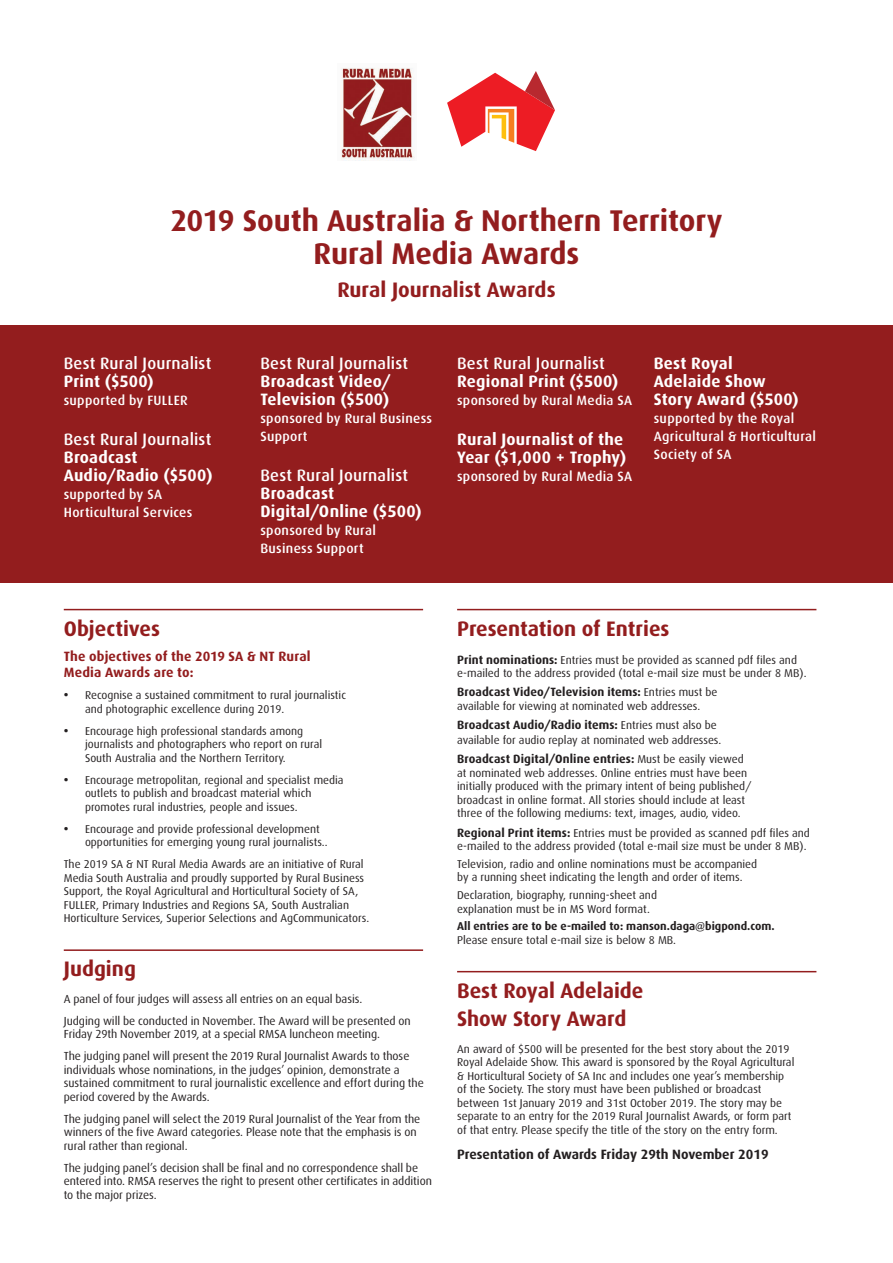
<style>
.page{position:relative;width:893px;height:1263px;background:#fff}
.page>*{position:absolute;margin:0;border:0;box-sizing:border-box;transform-origin:0 0}
.t1{font:700 30px/33px "Dax";color:#931d1e;text-align:center}
.t2{font:700 21px/28.5px "Dax";color:#931d1e}
.t3{font:700 16.5px/18px "Dax";letter-spacing:.015em;color:#fff}
.t4{font:500 16.5px "Dax";letter-spacing:.015em;color:#fff}
.t5{font:500 13.5px/18px "Dax";letter-spacing:.02em;color:#fff}
.t6{font:700 13.5px/16.5px "Dax";letter-spacing:.01em;color:#931d1e}
.t7{font:700 13.5px "Dax";color:#231f20}
.t8{font:700 12px "Dax";letter-spacing:.005em;color:#231f20}
.t9{font:11.7px/13.5px "Dax";letter-spacing:-.005em;color:#231f20}
.t10{font:11.4px/13.5px "Dax";color:#231f20}
.t11{font:700 11.4px "Dax";color:#231f20}
.s1{font-weight:700;font-size:12px}
.s2{font-weight:400;font-size:11.4px}
</style>
<div class="page">
<div style="left:0;top:325px;width:893px;height:258px;background:#931d1e"></div>
<hr style="left:64px;top:609px;width:359px;height:1px;background:#931d1e">
<hr style="left:64px;top:949px;width:359px;height:2px;background:#931d1e">
<hr style="left:457px;top:609px;width:359px;height:1px;background:#931d1e">
<hr style="left:457px;top:971px;width:359px;height:1px;background:#931d1e">
<img style="left:341px;top:68px;width:74px;height:93px">
<svg style="left:447px;top:71px;width:108px;height:80px"></svg>
<h1 class="t1" style="left:170px;top:205px;width:554px">2019 South Australia &amp; Northern Territory<br>Rural Media Awards</h1>
<h2 class="t2" style="left:337px;top:276px;width:220px">Rural Journalist Awards</h2>
<h3 class="t4" style="left:64px;top:354px;width:149px">Best Rural Journalist</h3>
<h3 class="t3" style="left:64px;top:373px;width:92px">Print ($500)</h3>
<p class="t5" style="left:64px;top:392px;width:126px">supported by FULLER</p>
<h3 class="t4" style="left:64px;top:430px;width:149px">Best Rural Journalist</h3>
<h3 class="t3" style="left:64px;top:448px;width:150px">Broadcast<br>Audio/Radio ($500)</h3>
<p class="t5" style="left:64px;top:485px;width:130px">supported by SA<br>Horticultural Services</p>
<h3 class="t4" style="left:260px;top:354px;width:149px">Best Rural Journalist</h3>
<h3 class="t3" style="left:260px;top:373px;width:132px">Broadcast Video/<br>Television ($500)</h3>
<p class="t5" style="left:260px;top:410px;width:173px">sponsored by Rural Business<br>Support</p>
<h3 class="t4" style="left:260px;top:466px;width:149px">Best Rural Journalist</h3>
<h3 class="t3" style="left:260px;top:484px;width:163px">Broadcast<br>Digital/Online ($500)</h3>
<p class="t5" style="left:260px;top:521px;width:117px">sponsored by Rural<br>Business Support</p>
<h2 class="t2" style="left:64px;top:614px;width:98px">Objectives</h2>
<p class="t6" style="left:64px;top:648px;width:248px">The objectives of the 2019 SA &amp; NT Rural<br>Media Awards are to:</p>
<p class="t10" style="left:85px;top:689px;width:263px;text-indent:-21px"><span class="s1">•</span> Recognise a sustained commitment to rural journalistic and photographic excellence during 2019.</p>
<p class="t10" style="left:85px;top:724px;width:239px;text-indent:-21px"><span class="s1">•</span> Encourage high professional standards among journalists and photographers who report on rural<br>South Australia and the Northern Territory.</p>
<p class="t10" style="left:85px;top:773px;width:260px;text-indent:-21px"><span class="s1">•</span> Encourage metropolitan, regional and specialist media outlets to publish and broadcast material which promotes rural industries, people and issues.</p>
<p class="t10" style="left:85px;top:822px;width:244px;text-indent:-21px"><span class="s1">•</span> Encourage and provide professional development opportunities for emerging young rural journalists..</p>
<p class="t10" style="left:64px;top:858px;width:307px">The 2019 SA &amp; NT Rural Media Awards are an initiative of Rural Media South Australia and proudly supported by Rural Business Support, the Royal Agricultural and Horticultural Society of SA, FULLER, Primary Industries and Regions SA, South Australian Horticulture Services, Superior Selections and AgCommunicators.</p>
<h2 class="t2" style="left:64px;top:955px;width:74px">Judging</h2>
<p class="t9" style="left:64px;top:988px;width:348px;line-height:22px">A panel of four judges will assess all entries on an equal basis.<br>Judging will be conducted in November. The Award will be presented on</p>
<p class="t9" style="left:64px;top:1023px;width:347px;line-height:22px">Friday 29th November 2019, at a special RMSA luncheon meeting.<br>The judging panel will present the 2019 Rural Journalist Awards to those</p>
<p class="t9" style="left:64px;top:1063px;width:362px">individuals whose nominations, in the judges’ opinion, demonstrate a sustained commitment to rural journalistic excellence and effort during the period covered by the Awards.</p>
<p class="t9" style="left:64px;top:1112px;width:358px">The judging panel will select the 2019 Rural Journalist of the Year from the winners of the five Award categories. Please note that the emphasis is on rural rather than regional.</p>
<p class="t9" style="left:64px;top:1161px;width:370px">The judging panel’s decision shall be final and no correspondence shall be entered into. RMSA reserves the right to present other certificates in addition to the major prizes.</p>
<h3 class="t4" style="left:457px;top:354px;width:149px">Best Rural Journalist</h3>
<h3 class="t3" style="left:457px;top:373px;width:163px">Regional Print ($500)</h3>
<p class="t5" style="left:457px;top:392px;width:177px">sponsored by Rural Media SA</p>
<h3 class="t3" style="left:457px;top:430px;width:171px">Rural Journalist of the<br>Year ($1,000 + Trophy)</h3>
<p class="t5" style="left:457px;top:467px;width:177px">sponsored by Rural Media SA</p>
<h3 class="t3" style="left:654px;top:355px;width:147px">Best Royal<br>Adelaide Show<br>Story Award ($500)</h3>
<p class="t5" style="left:654px;top:410px;width:164px">supported by the Royal<br>Agricultural &amp; Horticultural<br>Society of SA</p>
<h2 class="t2" style="left:457px;top:614px;width:214px">Presentation of Entries</h2>
<p class="t10" style="left:457px;top:653px;width:351px"><span class="s1">Print nominations:</span> Entries must be provided as scanned pdf files and e-mailed to the address provided (total e-mail size must be under 8 MB).</p>
<p class="t8" style="left:457px;top:685px;width:262px">Broadcast Video/Television items: <span class="s2">Entries must be</span></p>
<p class="t10" style="left:457px;top:699px;width:245px">available for viewing at nominated web addresses.</p>
<p class="t8" style="left:457px;top:718px;width:261px">Broadcast Audio/Radio items: <span class="s2">Entries must also be</span></p>
<p class="t10" style="left:457px;top:733px;width:266px">available for audio replay at nominated web addresses.</p>
<p class="t8" style="left:457px;top:752px;width:288px">Broadcast Digital/Online entries: <span class="s2">Must be easily viewed</span></p>
<p class="t10" style="left:457px;top:766px;width:296px">at nominated web addresses. Online entries must have been initially produced with the primary intent of being published/ broadcast in online format. All stories should include at least three of the following mediums: text, images, audio, video.</p>
<p class="t10" style="left:457px;top:826px;width:354px"><span class="s1">Regional Print items:</span> Entries must be provided as scanned pdf files and e-mailed to the address provided (total e-mail size must be under 8 MB).</p>
<p class="t10" style="left:457px;top:857px;width:302px">Television, radio and online nominations must be accompanied by a running sheet indicating the length and order of items.</p>
<p class="t10" style="left:457px;top:888px;width:201px">Declaration, biography, running-sheet and explanation must be in MS Word format.</p>
<p class="t11" style="left:457px;top:920px;width:319px">All entries are to be e-mailed to: manson.daga@bigpond.com.</p>
<p class="t10" style="left:457px;top:933px;width:220px">Please ensure total e-mail size is below 8 MB.</p>
<h2 class="t2" style="left:457px;top:976px;width:188px">Best Royal Adelaide<br>Show Story Award</h2>
<p class="t10" style="left:457px;top:1042px;width:339px">An award of $500 will be presented for the best story about the 2019<br>Royal Adelaide Show. This award is sponsored by the Royal Agricultural &amp; Horticultural Society of SA Inc and includes one year’s membership of the Society. The story must have been published or broadcast between 1st January 2019 and 31st October 2019. The story may be separate to an entry for the 2019 Rural Journalist Awards, or form part of that entry. Please specify the title of the story on the entry form.</p>
<p class="t7" style="left:457px;top:1146px;width:313px">Presentation of Awards Friday 29th November 2019</p>
</div>
